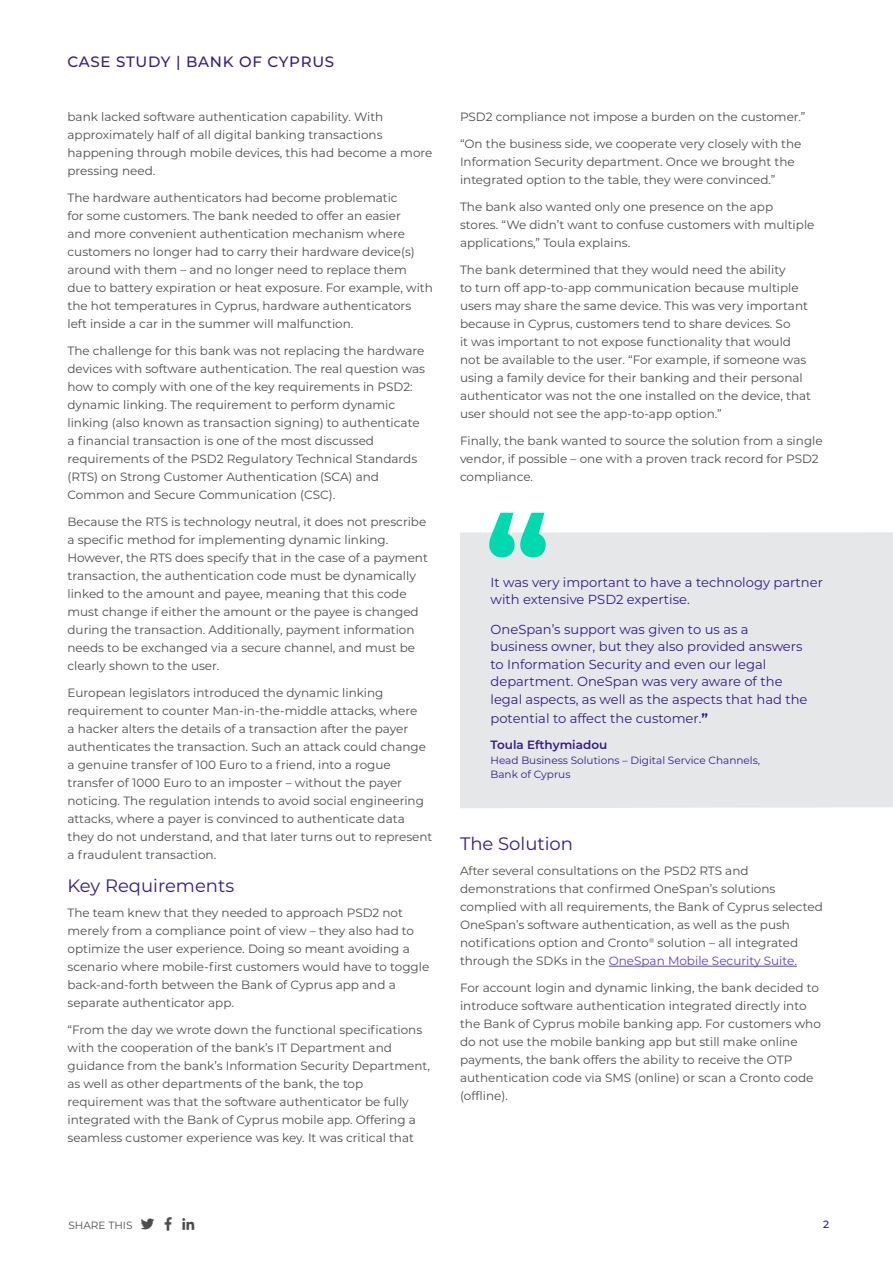
<style>
.page{position:relative;width:893px;height:1263px;background:#fff}
.page>*{position:absolute;margin:0;border:0;box-sizing:border-box;transform-origin:0 0}
.Text_-_Heads{font:18px "Montserrat";color:#331c86}
.t1{font:500 15px "Montserrat";letter-spacing:.05em;color:#331c86}
.Quote_Text{font:13.05px/17.4px "Montserrat";color:#331c86}
.Text{font:12px/18px "Montserrat";color:#4b4c4d}
.Quote_Name{font:600 12px "Montserrat";color:#331c86}
.Quote_Title{font:10.5px/14.5px "Montserrat";color:#331c86}
.t2{font:10.5px "Montserrat";color:#4b4c4d}
.t3{font:500 10.5px "Montserrat";color:#331c86}
.s1{font-weight:700}
.s2{color:#5940c4}
</style>
<div class="page">
<hr style="left:609px;top:966px;width:188px;height:1px;background:#5940c4">
<div style="left:460px;top:532px;width:433px;height:276px;background:#e6e7e9"></div>
<svg style="left:489px;top:513px;width:57px;height:44px"></svg>
<p class="t1" style="left:68px;top:51px;width:268px">CASE STUDY | BANK OF CYPRUS</p>
<p class="Text" style="left:68px;top:107px;width:366px">bank lacked software authentication capability. With approximately half of all digital banking transactions happening through mobile devices, this had become a more pressing need.</p>
<p class="Text" style="left:68px;top:188px;width:367px">The hardware authenticators had become problematic<br>for some customers. The bank needed to offer an easier<br>and more convenient authentication mechanism where customers no longer had to carry their hardware device(s) around with them – and no longer need to replace them due to battery expiration or heat exposure. For example, with the hot temperatures in Cyprus, hardware authenticators left inside a car in the summer will malfunction.</p>
<p class="Text" style="left:68px;top:341px;width:359px">The challenge for this bank was not replacing the hardware devices with software authentication. The real question was how to comply with one of the key requirements in PSD2: dynamic linking. The requirement to perform dynamic linking (also known as transaction signing) to authenticate a financial transaction is one of the most discussed requirements of the PSD2 Regulatory Technical Standards (RTS) on Strong Customer Authentication (SCA) and Common and Secure Communication (CSC).</p>
<p class="Text" style="left:68px;top:512px;width:362px">Because the RTS is technology neutral, it does not prescribe a specific method for implementing dynamic linking.<br>However, the RTS does specify that in the case of a payment transaction, the authentication code must be dynamically linked to the amount and payee, meaning that this code must change if either the amount or the payee is changed during the transaction. Additionally, payment information needs to be exchanged via a secure channel, and must be clearly shown to the user.</p>
<p class="Text" style="left:68px;top:683px;width:366px">European legislators introduced the dynamic linking requirement to counter Man-in-the-middle attacks, where<br>a hacker alters the details of a transaction after the payer authenticates the transaction. Such an attack could change a genuine transfer of 100 Euro to a friend, into a rogue transfer of 1000 Euro to an imposter – without the payer noticing. The regulation intends to avoid social engineering attacks, where a payer is convinced to authenticate data they do not understand, and that later turns out to represent a fraudulent transaction.</p>
<p class="Text_-_Heads" style="left:68px;top:873px;width:168px">Key Requirements</p>
<p class="Text" style="left:68px;top:903px;width:363px">The team knew that they needed to approach PSD2 not merely from a compliance point of view – they also had to optimize the user experience. Doing so meant avoiding a scenario where mobile-first customers would have to toggle back-and-forth between the Bank of Cyprus app and a separate authenticator app.</p>
<p class="Text" style="left:68px;top:1020px;width:364px">“From the day we wrote down the functional specifications with the cooperation of the bank’s IT Department and guidance from the bank’s Information Security Department, as well as other departments of the bank, the top requirement was that the software authenticator be fully integrated with the Bank of Cyprus mobile app. Offering a seamless customer experience was key. It was critical that</p>
<p class="Text" style="left:460px;top:107px;width:347px">PSD2 compliance not impose a burden on the customer.”</p>
<p class="Text" style="left:460px;top:134px;width:343px">“On the business side, we cooperate very closely with the<br>Information Security department. Once we brought the integrated option to the table, they were convinced.”</p>
<p class="Text" style="left:460px;top:197px;width:356px">The bank also wanted only one presence on the app stores. “We didn’t want to confuse customers with multiple applications,” Toula explains.</p>
<p class="Text" style="left:460px;top:260px;width:353px">The bank determined that they would need the ability<br>to turn off app-to-app communication because multiple users may share the same device. This was very important because in Cyprus, customers tend to share devices. So<br>it was important to not expose functionality that would not be available to the user. “For example, if someone was using a family device for their banking and their personal authenticator was not the one installed on the device, that user should not see the app-to-app option.”</p>
<p class="Text" style="left:460px;top:431px;width:364px">Finally, the bank wanted to source the solution from a single vendor, if possible – one with a proven track record for PSD2 compliance.</p>
<p class="Quote_Text" style="left:490px;top:573px;width:334px">It was very important to have a technology partner with extensive PSD2 expertise.</p>
<p class="Quote_Text" style="left:490px;top:620px;width:318px">OneSpan’s support was given to us as a business owner, but they also provided answers to Information Security and even our legal department. OneSpan was very aware of the legal aspects, as well as the aspects that had the</p>
<p class="Quote_Text" style="left:490px;top:709px;width:219px">potential to affect the customer.<span class="s1">”</span></p>
<p class="Quote_Name" style="left:490px;top:736px;width:118px">Toula Efthymiadou</p>
<p class="Quote_Title" style="left:490px;top:752px;width:271px">Head Business Solutions – Digital Service Channels,<br>Bank of Cyprus</p>
<p class="Text_-_Heads" style="left:460px;top:831px;width:115px">The Solution</p>
<p class="Text" style="left:460px;top:861px;width:364px">After several consultations on the PSD2 RTS and demonstrations that confirmed OneSpan’s solutions complied with all requirements, the Bank of Cyprus selected OneSpan’s software authentication, as well as the push notifications option and Cronto<sup>®</sup> solution – all integrated through the SDKs in the <span class="s2">OneSpan Mobile Security Suite.</span></p>
<p class="Text" style="left:460px;top:978px;width:362px">For account login and dynamic linking, the bank decided to introduce software authentication integrated directly into the Bank of Cyprus mobile banking app. For customers who do not use the mobile banking app but still make online payments, the bank offers the ability to receive the OTP authentication code via SMS (online) or scan a Cronto code (offline).</p>
<p class="t2" style="left:68px;top:1217px;width:66px">SHARE THIS</p>
<p class="t3" style="left:823px;top:1217px;width:8px">2</p>
</div>
